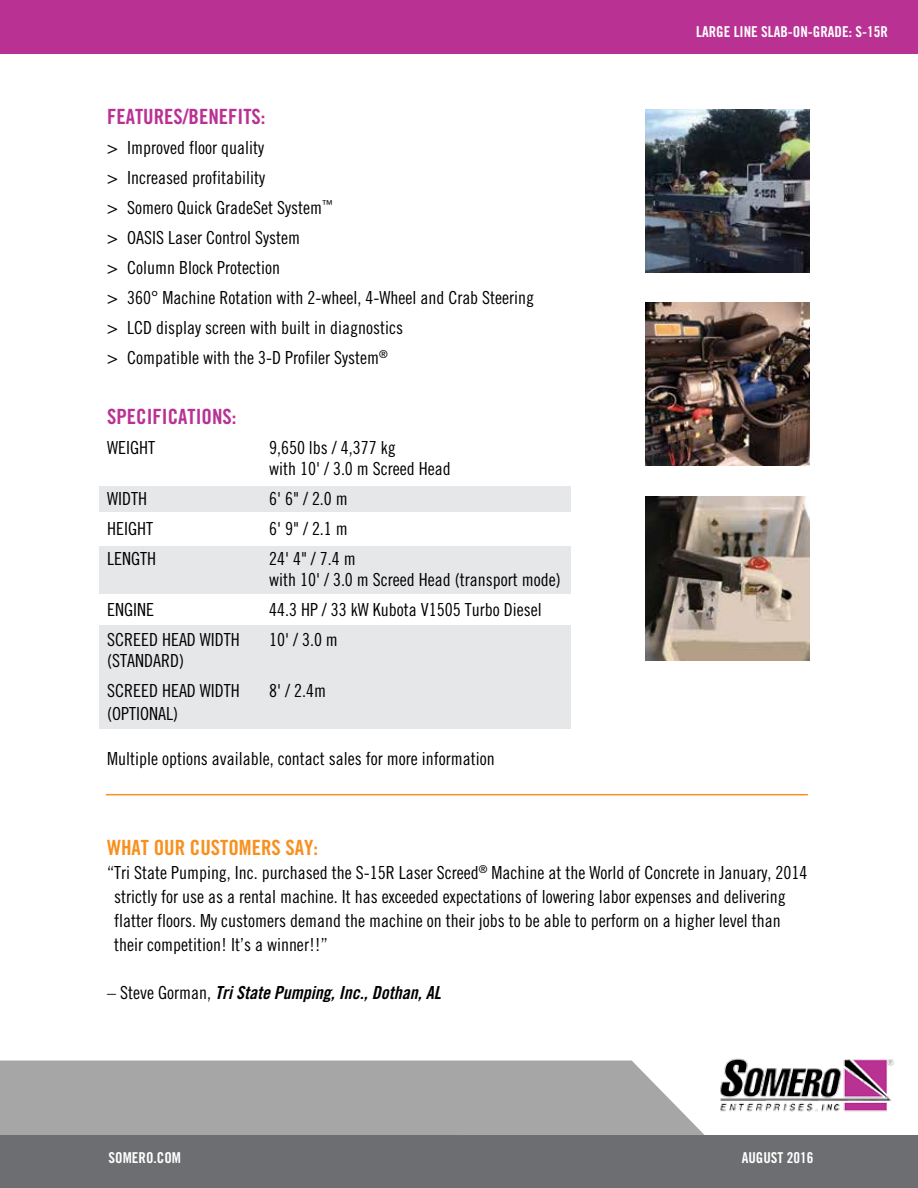
<style>
.page{position:relative;width:918px;height:1188px;background:#fff}
.page>*{position:absolute;margin:0;border:0;box-sizing:border-box;transform-origin:0 0}
.t1{font:21px "Trade Gothic LT Std Bd Cn 20";color:#b93293}
.t2{font:21px "Trade Gothic LT Std Bd Cn 20";color:#f7901e}
.t3{font:18px/30px "Trade Gothic LT Std Cn 18";color:#000}
.t4{font:18px "Trade Gothic LT Std Bd Cn 20 Obl";color:#000}
.t5{font:15px "Trade Gothic LT Std Bd Cn 20";color:#fff}
.s1{font-family:"Trade Gothic LT Std Cn 18"}
</style>
<div class="page">
<div style="left:0;top:1061px;width:705px;height:74px;background:#a6a6a6"></div>
<div style="left:0;top:1135px;width:918px;height:53px;background:#6d6e71"></div>
<div style="left:100px;top:486px;width:471px;height:25px;background:#e6e7e8"></div>
<div style="left:100px;top:547px;width:471px;height:47px;background:#e6e7e8"></div>
<div style="left:100px;top:626px;width:471px;height:103px;background:#e6e7e8"></div>
<img style="left:646px;top:109px;width:163px;height:163px">
<img style="left:646px;top:302px;width:163px;height:164px">
<img style="left:646px;top:497px;width:163px;height:163px">
<hr style="left:106px;top:794px;width:702px;height:1px;background:#f7901e">
<img style="left:720px;top:1058px;width:174px;height:54px">
<div style="left:0;top:0;width:918px;height:54px;background:#b93293"></div>
<p class="t1" style="left:107px;top:104px;width:160px">FEATURES/BENEFITS:</p>
<p class="t3" style="left:107px;top:133px;width:429px">&gt; Improved floor quality<br>&gt; Increased profitability<br>&gt; Somero Quick GradeSet System<sup>™<br></sup>&gt; OASIS Laser Control System<br>&gt; Column Block Protection<br>&gt; 360° Machine Rotation with 2-wheel, 4-Wheel and Crab Steering &gt; LCD display screen with built in diagnostics<br>&gt; Compatible with the 3-D Profiler System<sup>®</sup></p>
<p class="t1" style="left:107px;top:404px;width:131px">SPECIFICATIONS:</p>
<p class="t3" style="left:107px;top:433px;width:49px">WEIGHT</p>
<p class="t3" style="left:269px;top:437px;width:183px;line-height:21px">9,650 lbs / 4,377 kg<br>with 10' / 3.0 m Screed Head</p>
<p class="t3" style="left:107px;top:484px;width:41px">WIDTH</p>
<p class="t3" style="left:269px;top:484px;width:80px">6' 6" / 2.0 m</p>
<p class="t3" style="left:107px;top:514px;width:47px">HEIGHT</p>
<p class="t3" style="left:269px;top:514px;width:80px">6' 9" / 2.1 m</p>
<p class="t3" style="left:107px;top:544px;width:50px">LENGTH</p>
<p class="t3" style="left:269px;top:548px;width:293px;line-height:21px">24' 4" / 7.4 m<br>with 10' / 3.0 m Screed Head (transport mode)</p>
<p class="t3" style="left:107px;top:595px;width:48px">ENGINE</p>
<p class="t3" style="left:269px;top:595px;width:274px">44.3 HP / 33 kW Kubota V1505 Turbo Diesel</p>
<p class="t3" style="left:107px;top:625px;width:134px">SCREED HEAD WIDTH</p>
<p class="t3" style="left:269px;top:625px;width:70px">10' / 3.0 m</p>
<p class="t3" style="left:107px;top:646px;width:134px">(STANDARD)<br>SCREED HEAD WIDTH</p>
<p class="t3" style="left:269px;top:676px;width:58px">8' / 2.4m</p>
<p class="t3" style="left:107px;top:698px;width:72px">(OPTIONAL)</p>
<p class="t3" style="left:107px;top:743px;width:389px">Multiple options available, contact sales for more information</p>
<p class="t5" style="left:696px;top:22px;width:193px">LARGE LINE SLAB-ON-GRADE: S-15R</p>
<p class="t2" style="left:107px;top:834px;width:213px">WHAT OUR CUSTOMERS SAY:</p>
<p class="t3" style="left:114px;top:860px;width:695px;line-height:24px;text-indent:-7px">“Tri State Pumping, Inc. purchased the S-15R Laser Screed<sup>®</sup> Machine at the World of Concrete in January, 2014 strictly for use as a rental machine. It has exceeded expectations of lowering labor expenses and delivering flatter floors. My customers demand the machine on their jobs to be able to perform on a higher level than their competition! It’s a winner!!”</p>
<p class="t4" style="left:107px;top:981px;width:335px"><span class="s1">– Steve Gorman,</span> Tri State Pumping, Inc., Dothan, AL</p>
<p class="t5" style="left:109px;top:1148px;width:74px">SOMERO.COM</p>
<p class="t5" style="left:742px;top:1148px;width:73px">AUGUST 2016</p>
<p class="t5" style="left:106px;top:1150px;width:164px">239.210.6519 | SOMERO.COM</p>
<p class="t5" style="left:756px;top:1150px;width:56px">JULY 2016</p>
</div>
